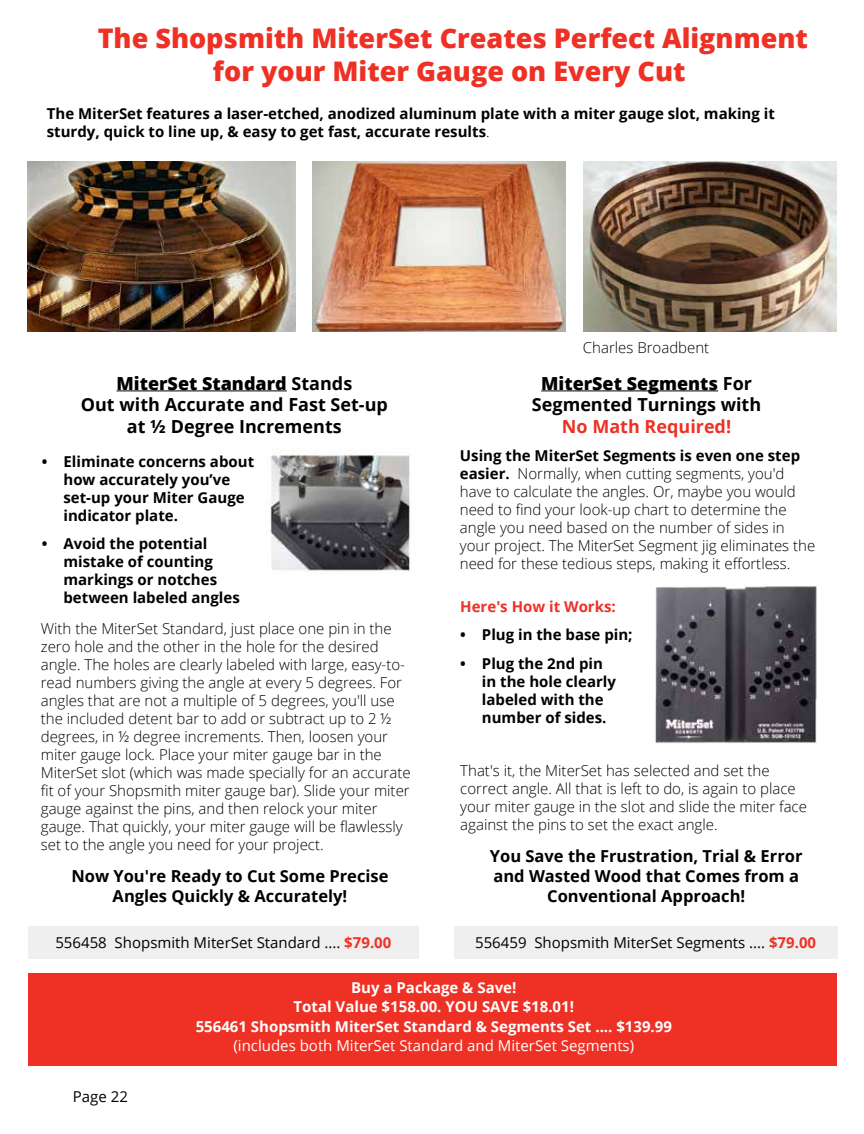
<style>
.page{position:relative;width:864px;height:1134px;background:#fff}
.page>*{position:absolute;margin:0;border:0;box-sizing:border-box;transform-origin:0 0}
.t1{font:800 27px/33px "Open Sans";color:#ee3124;text-align:center}
.t2{font:700 18px/21.6px "Open Sans";color:#000;text-align:center}
.t3{font:700 18px "Open Sans";color:#ee3124}
.t4{font:700 16.5px/19.8px "Open Sans";color:#000;text-align:center}
.t5{font:300 15px/18px "Open Sans";color:#000}
.t6{font:700 15px/18px "Open Sans";color:#000}
.t7{font:700 15px/19.5px "Open Sans";color:#fff;text-align:center}
.t8{font:15px "Open Sans";color:#000}
.t9{font:15px "Open Sans";color:#fff}
.t10{font:700 15px "Open Sans";color:#ee3124}
.s1{font-weight:300}
.s2{font-weight:800}
.s3{font-weight:700}
.s4{font-weight:700;color:#ee3124}
</style>
<div class="page">
<hr style="left:117px;top:390px;width:170px;height:1px;background:#000">
<hr style="left:541px;top:390px;width:177px;height:1px;background:#000">
<img style="left:27px;top:162px;width:268px;height:169px">
<img style="left:313px;top:162px;width:253px;height:169px">
<div style="left:28px;top:927px;width:391px;height:32px;background:#efeff0"></div>
<div style="left:454px;top:927px;width:383px;height:32px;background:#efeff0"></div>
<div style="left:28px;top:973px;width:809px;height:93px;background:#ee3124"></div>
<img style="left:584px;top:162px;width:252px;height:169px">
<img style="left:270px;top:453px;width:140px;height:121px">
<img style="left:655px;top:586px;width:162px;height:157px">
<h1 class="t1" style="left:98px;top:20px;width:712px">The Shopsmith MiterSet Creates Perfect Alignment for your Miter Gauge on Every Cut</h1>
<p class="t6" style="left:47px;top:104px;width:730px">The MiterSet features a laser-etched, anodized aluminum plate with a miter gauge slot, making it sturdy, quick to line up, &amp; easy to get fast, accurate results<span class="s1">.</span></p>
<p class="t2" style="left:81px;top:372px;width:309px"><span class="s2">MiterSet Standard</span> Stands<br>Out with Accurate and Fast Set-up at ½ Degree Increments</p>
<p class="t6" style="left:63px;top:452px;width:192px;text-indent:-22px">• Eliminate concerns about how accurately you’ve set-up your Miter Gauge indicator plate.</p>
<p class="t6" style="left:63px;top:535px;width:178px;text-indent:-22px">• Avoid the potential mistake of counting markings or notches between labeled angles</p>
<p class="t5" style="left:41px;top:619px;width:371px">With the MiterSet Standard, just place one pin in the zero hole and the other in the hole for the desired angle. The holes are clearly labeled with large, easy-to&shy;read numbers giving the angle at every 5 degrees. For angles that are not a multiple of 5 degrees, you'll use the included detent bar to add or subtract up to 2 ½ degrees, in ½ degree increments. Then, loosen your miter gauge lock. Place your miter gauge bar in the MiterSet slot (which was made specially for an accurate fit of your Shopsmith miter gauge bar). Slide your miter gauge against the pins, and then relock your miter gauge. That quickly, your miter gauge will be flawlessly set to the angle you need for your project.</p>
<p class="t4" style="left:71px;top:866px;width:319px">Now You're Ready to Cut Some Precise<br>Angles Quickly &amp; Accurately!</p>
<p class="t5" style="left:583px;top:338px;width:128px">Charles Broadbent</p>
<p class="t2" style="left:532px;top:372px;width:231px"><span class="s2">MiterSet Segments</span> For<br>Segmented Turnings with</p>
<p class="t3" style="left:562px;top:414px;width:171px">No Math Required!</p>
<p class="t5" style="left:460px;top:446px;width:357px"><span class="s3">Using the MiterSet Segments is even one step easier.</span> Normally, when cutting segments, you'd have to calculate the angles. Or, maybe you would need to find your look-up chart to determine the angle you need based on the number of sides in your project. The MiterSet Segment jig eliminates the need for these tedious steps, making it effortless.</p>
<p class="t10" style="left:460px;top:596px;width:157px">Here's How it Works:</p>
<p class="t6" style="left:460px;top:626px;width:174px">• Plug in the base pin;</p>
<p class="t6" style="left:482px;top:654px;width:136px;text-indent:-22px">• Plug the 2nd pin in the hole clearly labeled with the number of sides.</p>
<p class="t5" style="left:460px;top:761px;width:348px">That's it, the MiterSet has selected and set the correct angle. All that is left to do, is again to place your miter gauge in the slot and slide the miter face against the pins to set the exact angle.</p>
<p class="t4" style="left:490px;top:846px;width:314px">You Save the Frustration, Trial &amp; Error and Wasted Wood that Comes from a<br>Conventional Approach!</p>
<p class="t8" style="left:55px;top:932px;width:338px">556458 Shopsmith MiterSet Standard .... <span class="s4">$79.00</span></p>
<p class="t8" style="left:475px;top:932px;width:343px">556459 Shopsmith MiterSet Segments .... <span class="s4">$79.00</span></p>
<p class="t7" style="left:196px;top:977px;width:478px">Buy a Package &amp; Save!<br>Total Value $158.00. YOU SAVE $18.01!<br>556461 Shopsmith MiterSet Standard &amp; Segments Set .... $139.99</p>
<p class="t9" style="left:233px;top:1036px;width:402px">(includes both MiterSet Standard and MiterSet Segments)</p>
<p class="t8" style="left:73px;top:1086px;width:57px">Page 22</p>
</div>
